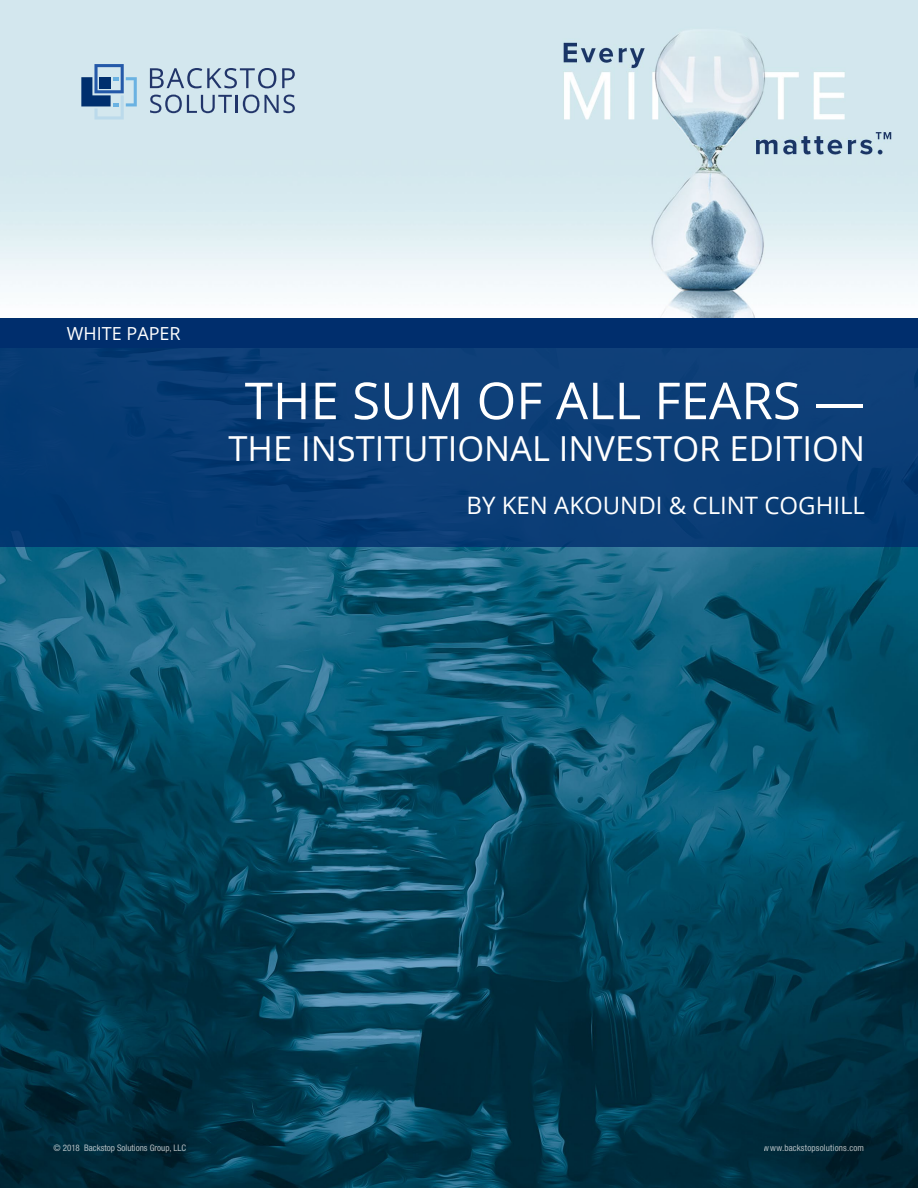
<style>
.page{position:relative;width:918px;height:1188px;background:#fff}
.page>*{position:absolute;margin:0;border:0;box-sizing:border-box;transform-origin:0 0}
.t1{font:51px "Open Sans";color:#fff}
.t2{font:34.5px "Open Sans";color:#fff}
.t3{font:24px "Open Sans";color:#fff}
.t4{font:18px "Open Sans";color:#fff}
.t5{font:condensed 9px "Helvetica Neue LT Std";color:#fff}
.t6{font:condensed 9px "Helvetica Neue LT Std";letter-spacing:.02em;color:#fff}
</style>
<div class="page">
<img style="left:0;top:547px;width:918px;height:641px">
<div style="left:0;top:348px;width:918px;height:199px;background:#0c3e77"></div>
<div style="left:0;top:318px;width:918px;height:30px;background:#002e6d"></div>
<img style="left:0;top:0;width:918px;height:318px">
<svg style="left:81px;top:64px;width:56px;height:56px;background:#8cadca"></svg>
<svg style="left:150px;top:68px;width:126px;height:20px;background:#a1b5c9"></svg>
<svg style="left:282px;top:68px;width:13px;height:20px"></svg>
<svg style="left:150px;top:95px;width:109px;height:18px;background:#a1b5c9"></svg>
<svg style="left:265px;top:95px;width:30px;height:18px"></svg>
<p class="t4" style="left:67px;top:321px;width:115px">WHITE PAPER</p>
<h1 class="t1" style="left:245px;top:366px;width:622px">THE SUM OF ALL FEARS —</h1>
<p class="t2" style="left:229px;top:425px;width:638px">THE INSTITUTIONAL INVESTOR EDITION</p>
<p class="t3" style="left:467px;top:489px;width:400px">BY KEN AKOUNDI &amp; CLINT COGHILL</p>
<p class="t5" style="left:53px;top:1143px;width:134px">© 2018 Backstop Solutions Group, LLC</p>
<p class="t6" style="left:764px;top:1143px;width:102px">www.backstopsolutions.com</p>
</div>
